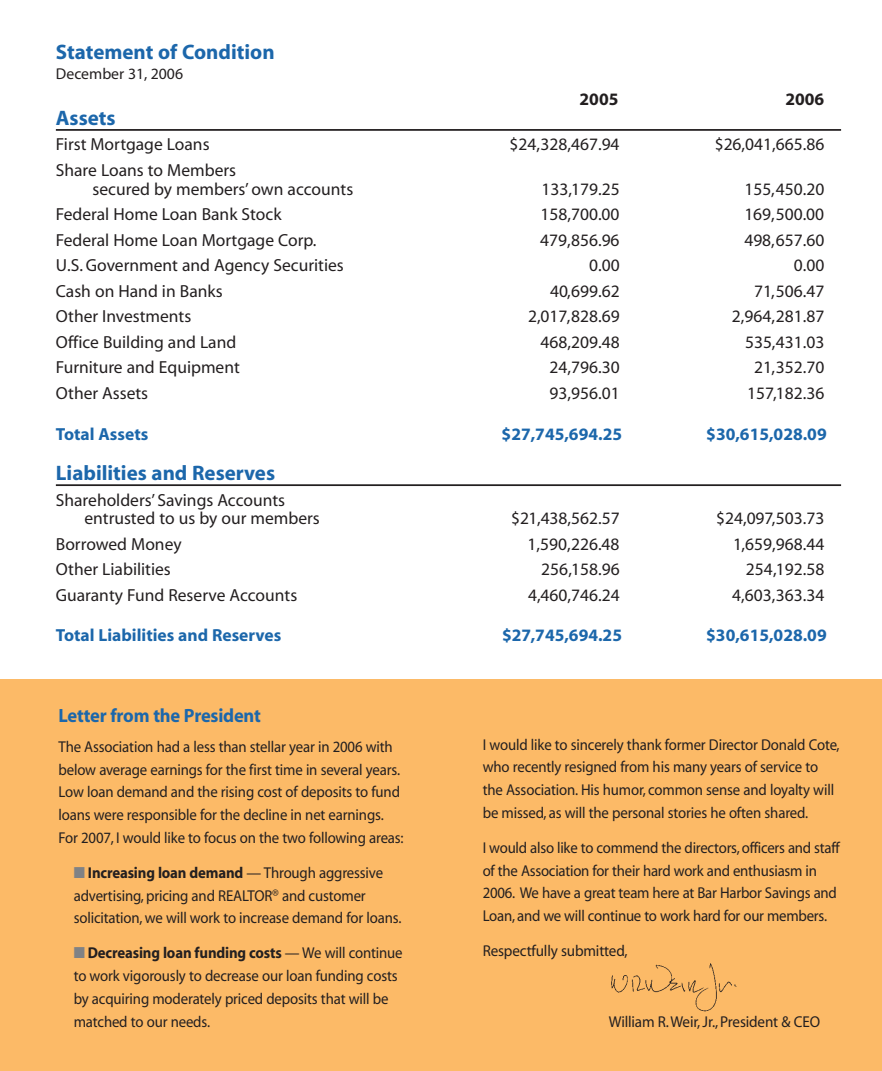
<style>
.page{position:relative;width:882px;height:1071px;background:#fff}
.page>*{position:absolute;margin:0;border:0;box-sizing:border-box;transform-origin:0 0}
.t1{font:700 21px "Myriad";color:#1c67ab}
.t2{font:700 19.25px "Myriad";letter-spacing:-.01em;color:#1c67ab;scale:.96 1}
.t3{font:17.5px/18.6px "Myriad";color:#231f20}
.t4{font:700 17.5px "Myriad";color:#1c67ab}
.t5{font:700 17.5px "Myriad";color:#231f20}
.t6{font:15.75px/22.8px "Myriad";letter-spacing:-.01em;color:#231f20;scale:.94 1}
.t7{font:15.75px "Myriad";letter-spacing:-.01em;color:#231f20;scale:.96 1}
.t8{font:15.75px "Myriad";letter-spacing:-.01em;color:#231f20}
.s1{color:#808285}
.s2{font-weight:700}
.s3{font-size:14px}
</style>
<div class="page">
<hr style="left:56px;top:129px;width:785px;height:2px;background:#231f20">
<hr style="left:56px;top:484px;width:785px;height:2px;background:#231f20">
<div style="left:0;top:679px;width:882px;height:392px;background:#fcba67"></div>
<img style="left:611px;top:963px;width:126px;height:49px">
<h1 class="t1" style="left:56px;top:44px;width:220px">Statement of Condition</h1>
<p class="t8" style="left:56px;top:68px;width:129px">December 31, 2006</p>
<p class="t5" style="left:580px;top:92px;width:40px">2005</p>
<p class="t5" style="left:785px;top:92px;width:40px">2006</p>
<h1 class="t1" style="left:56px;top:110px;width:61px">Assets</h1>
<p class="t3" style="left:56px;top:137px;width:155px">First Mortgage Loans</p>
<p class="t3" style="left:510px;top:137px;width:112px">$24,328,467.94</p>
<p class="t3" style="left:715px;top:137px;width:111px">$26,041,665.86</p>
<p class="t3" style="left:93px;top:162px;width:262px;text-indent:-37px">Share Loans to Members<br>secured by members’ own accounts</p>
<p class="t3" style="left:542px;top:181px;width:80px">133,179.25</p>
<p class="t3" style="left:744px;top:181px;width:81px">155,450.20</p>
<p class="t3" style="left:56px;top:206px;width:227px">Federal Home Loan Bank Stock</p>
<p class="t3" style="left:541px;top:206px;width:81px">158,700.00</p>
<p class="t3" style="left:744px;top:206px;width:81px">169,500.00</p>
<p class="t3" style="left:56px;top:232px;width:262px">Federal Home Loan Mortgage Corp.</p>
<p class="t3" style="left:540px;top:232px;width:81px">479,856.96</p>
<p class="t3" style="left:744px;top:232px;width:81px">498,657.60</p>
<p class="t3" style="left:56px;top:257px;width:289px">U.S. Government and Agency Securities</p>
<p class="t3" style="left:589px;top:257px;width:32px">0.00</p>
<p class="t3" style="left:794px;top:257px;width:32px">0.00</p>
<p class="t3" style="left:56px;top:283px;width:168px">Cash on Hand in Banks</p>
<p class="t3" style="left:550px;top:283px;width:71px">40,699.62</p>
<p class="t3" style="left:754px;top:283px;width:72px">71,506.47</p>
<p class="t3" style="left:56px;top:309px;width:137px">Other Investments</p>
<p class="t3" style="left:528px;top:309px;width:93px">2,017,828.69</p>
<p class="t3" style="left:732px;top:309px;width:94px">2,964,281.87</p>
<p class="t3" style="left:56px;top:334px;width:182px">Office Building and Land</p>
<p class="t3" style="left:541px;top:334px;width:81px">468,209.48</p>
<p class="t3" style="left:745px;top:334px;width:81px">535,431.03</p>
<p class="t3" style="left:56px;top:360px;width:186px">Furniture and Equipment</p>
<p class="t3" style="left:550px;top:360px;width:72px">24,796.30</p>
<p class="t3" style="left:754px;top:360px;width:72px">21,352.70</p>
<p class="t3" style="left:56px;top:385px;width:94px">Other Assets</p>
<p class="t3" style="left:550px;top:385px;width:72px">93,956.01</p>
<p class="t3" style="left:747px;top:385px;width:79px">157,182.36</p>
<p class="t4" style="left:56px;top:427px;width:94px">Total Assets</p>
<p class="t4" style="left:502px;top:427px;width:122px">$27,745,694.25</p>
<p class="t4" style="left:706px;top:427px;width:122px">$30,615,028.09</p>
<h1 class="t1" style="left:56px;top:465px;width:221px">Liabilities and Reserves</h1>
<p class="t3" style="left:84px;top:492px;width:237px;text-indent:-29px">Shareholders’ Savings Accounts entrusted to us by our members</p>
<p class="t3" style="left:511px;top:510px;width:110px">$21,438,562.57</p>
<p class="t3" style="left:716px;top:510px;width:110px">$24,097,503.73</p>
<p class="t3" style="left:56px;top:536px;width:127px">Borrowed Money</p>
<p class="t3" style="left:527px;top:536px;width:94px">1,590,226.48</p>
<p class="t3" style="left:733px;top:536px;width:93px">1,659,968.44</p>
<p class="t3" style="left:56px;top:562px;width:117px">Other Liabilities</p>
<p class="t3" style="left:541px;top:562px;width:80px">256,158.96</p>
<p class="t3" style="left:746px;top:562px;width:80px">254,192.58</p>
<p class="t3" style="left:56px;top:587px;width:243px">Guaranty Fund Reserve Accounts</p>
<p class="t3" style="left:528px;top:587px;width:93px">4,460,746.24</p>
<p class="t3" style="left:732px;top:587px;width:94px">4,603,363.34</p>
<p class="t4" style="left:56px;top:629px;width:227px">Total Liabilities and Reserves</p>
<p class="t4" style="left:502px;top:629px;width:121px">$27,745,694.25</p>
<p class="t4" style="left:706px;top:629px;width:122px">$30,615,028.09</p>
<p class="t2" style="left:59px;top:708px;width:212px">Letter from the President</p>
<p class="t6" style="left:59px;top:737px;width:369px">The Association had a less than stellar year in 2006 with below average earnings for the first time in several years.<br>Low loan demand and the rising cost of deposits to fund loans were responsible for the decline in net earnings.<br>For 2007, I would like to focus on the two following areas:</p>
<p class="t6" style="left:74px;top:863px;width:350px"><span class="s1">■</span> <span class="s2">Increasing loan demand</span> — Through aggressive advertising, pricing and REALTOR<span class="s3">®</span> and customer solicitation, we will work to increase demand for loans.</p>
<p class="t6" style="left:74px;top:943px;width:351px"><span class="s1">■</span> <span class="s2">Decreasing loan funding costs</span> — We will continue to work vigorously to decrease our loan funding costs by acquiring moderately priced deposits that will be matched to our needs.</p>
<p class="t6" style="left:483px;top:734px;width:381px">I would like to sincerely thank former Director Donald Cote, who recently resigned from his many years of service to the Association. His humor, common sense and loyalty will be missed, as will the personal stories he often shared.</p>
<p class="t6" style="left:483px;top:838px;width:381px">I would also like to commend the directors, officers and staff of the Association for their hard work and enthusiasm in 2006. We have a great team here at Bar Harbor Savings and Loan, and we will continue to work hard for our members.</p>
<p class="t7" style="left:483px;top:945px;width:152px">Respectfully submitted,</p>
<p class="t7" style="left:609px;top:1016px;width:222px">William R.Weir, Jr., President &amp; CEO</p>
</div>
